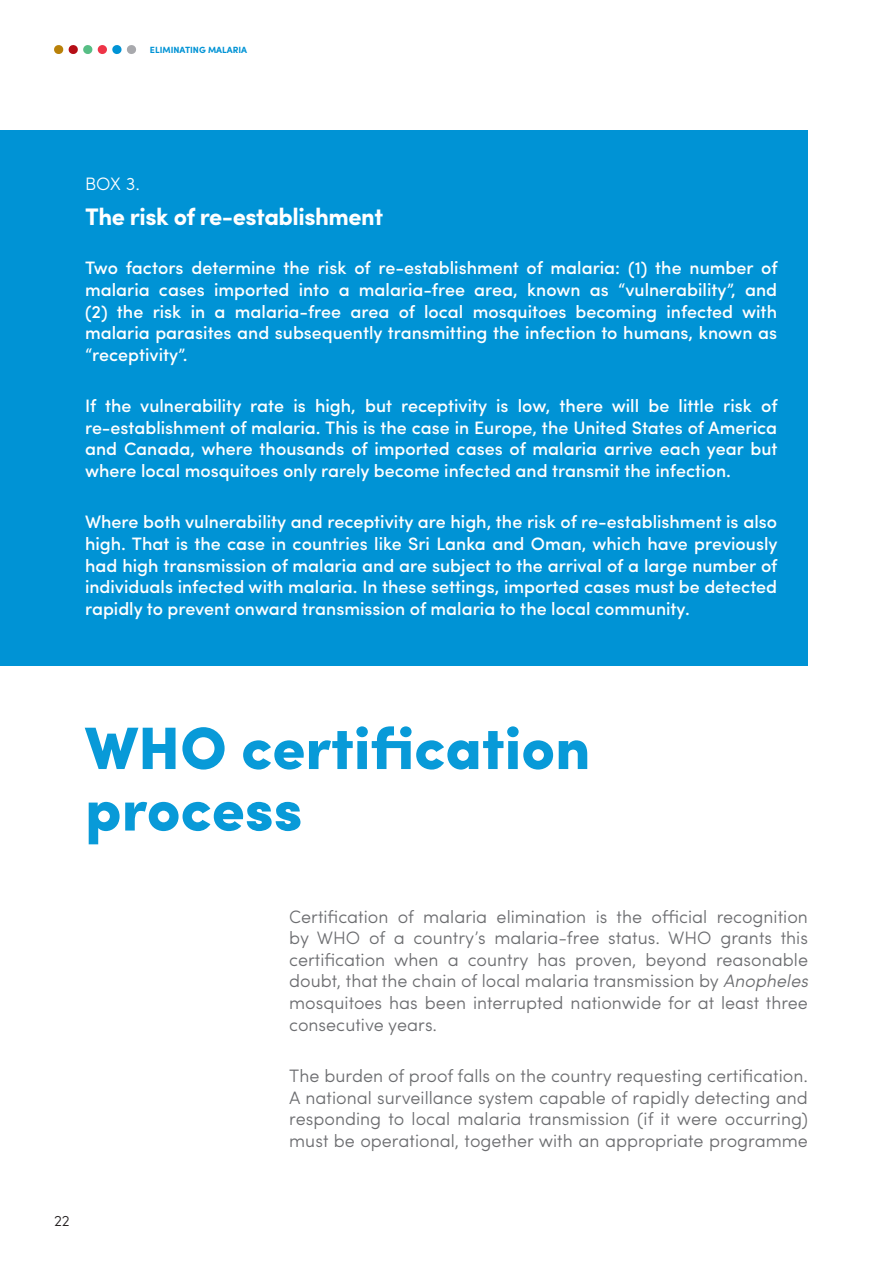
<style>
.page{position:relative;width:893px;height:1263px;background:#fff}
.page>*{position:absolute;margin:0;border:0;box-sizing:border-box;transform-origin:0 0}
.t1{font:900 60px/61.5px "Sofia Pro";color:#089ad8}
.t2{font:700 24px "Sofia Pro";letter-spacing:-.02em;color:#fff}
.t3{font:500 18px/21.6px "Sofia Pro";color:#fff;text-align:justify}
.t4{font:300 18px/21.6px "Sofia Pro";color:#6c6d70}
.t5{font:300 18px "Sofia Pro";color:#fff}
.t6{font:300 15px "Sofia Pro";color:#231f20}
.t7{font:700 9px "Sofia Pro";color:#0093d5}
.s1{font-style:italic}
</style>
<div class="page">
<svg style="left:112px;top:45px;width:24px;height:9px"></svg>
<div style="left:98px;top:45px;width:9px;height:9px;background:#ee3447;border-radius:50%"></div>
<svg style="left:54px;top:45px;width:39px;height:9px"></svg>
<div style="left:0;top:130px;width:808px;height:535px;background:#0093d5"></div>
<p class="t7" style="left:150px;top:43px;width:99px">ELIMINATING MALARIA</p>
<p class="t5" style="left:85px;top:171px;width:56px">BOX 3.</p>
<h2 class="t2" style="left:85px;top:198px;width:300px">The risk of re-establishment</h2>
<p class="t3" style="left:85px;top:256px;width:694px">Two factors determine the risk of re-establishment of malaria: (1) the number of malaria cases imported into a malaria-free area, known as “vulnerability”, and (2) the risk in a malaria-free area of local mosquitoes becoming infected with malaria parasites and subsequently transmitting the infection to humans, known as “receptivity”.</p>
<p class="t3" style="left:85px;top:394px;width:694px">If the vulnerability rate is high, but receptivity is low, there will be little risk of re-establishment of malaria. This is the case in Europe, the United States of America and Canada, where thousands of imported cases of malaria arrive each year but where local mosquitoes only rarely become infected and transmit the infection.</p>
<p class="t3" style="left:85px;top:510px;width:694px">Where both vulnerability and receptivity are high, the risk of re-establishment is also high. That is the case in countries like Sri Lanka and Oman, which have previously had high transmission of malaria and are subject to the arrival of a large number of individuals infected with malaria. In these settings, imported cases must be detected rapidly to prevent onward transmission of malaria to the local community.</p>
<h1 class="t1" style="left:85px;top:713px;width:507px">WHO certification process</h1>
<p class="t6" style="left:54px;top:1209px;width:17px">22</p>
<p class="t4" style="left:289px;top:904px;width:524px">Certification of malaria elimination is the official recognition by WHO of a country’s malaria-free status. WHO grants this certification when a country has proven, beyond reasonable doubt, that the chain of local malaria transmission by <span class="s1">Anopheles </span>mosquitoes has been interrupted nationwide for at least three consecutive years.</p>
<p class="t4" style="left:289px;top:1064px;width:520px;text-align:justify">The burden of proof falls on the country requesting certification.<br>A national surveillance system capable of rapidly detecting and responding to local malaria transmission (if it were occurring) must be operational, together with an appropriate programme</p>
</div>
